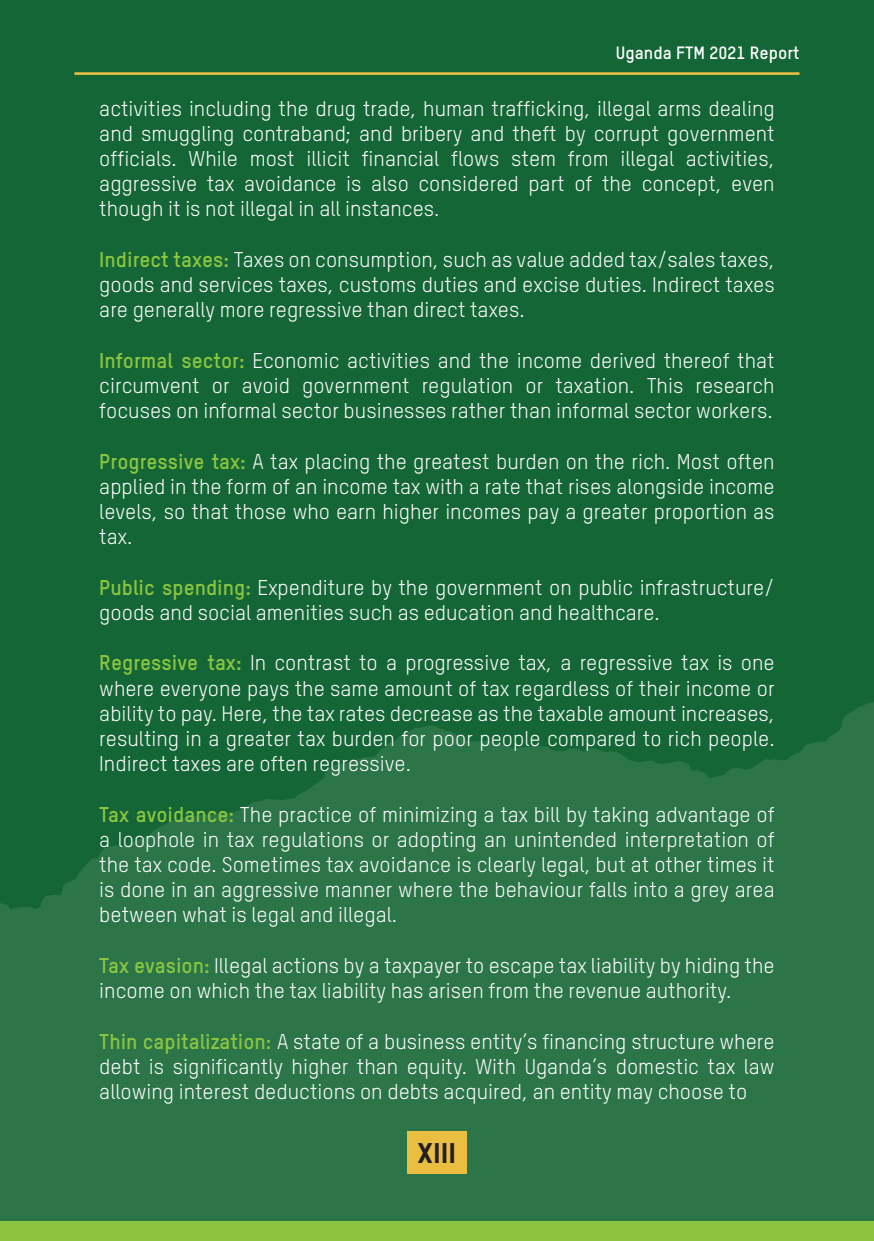
<style>
.page{position:relative;width:874px;height:1241px;background:#fff}
.page>*{position:absolute;margin:0;border:0;box-sizing:border-box;transform-origin:0 0}
.t1{font:28px "Oxfam TSTARPRO Headline";color:#231f20}
.t2{font:21px/25.2px "Oxfam TSTARPRO";color:#fff;text-align:justify}
.t3{font:700 17.5px "Oxfam TSTARPRO";color:#fff}
.s1{font-weight:700;color:#8bc640}
</style>
<div class="page">
<div style="left:0;top:0;width:873px;height:1240px;background:#146636"></div>
<svg style="left:0;top:702px;width:873px;height:518px;fill:#2b7549"></svg>
<div style="left:407px;top:1131px;width:59px;height:42px;background:#eabe41"></div>
<hr style="left:74px;top:72px;width:725px;height:3px;background:#eabe41">
<div style="left:0;top:1220px;width:873px;height:20px;background:#8cc440"></div>
<p class="t3" style="left:615px;top:42px;width:185px">Uganda FTM 2021 Report</p>
<p class="t2" style="left:99px;top:95px;width:676px">activities including the drug trade, human trafficking, illegal arms dealing and smuggling contraband; and bribery and theft by corrupt government officials. While most illicit financial flows stem from illegal activities, aggressive tax avoidance is also considered part of the concept, even though it is not illegal in all instances.</p>
<p class="t2" style="left:99px;top:246px;width:676px"><span class="s1">Indirect taxes:</span> Taxes on consumption, such as value added tax/sales taxes, goods and services taxes, customs duties and excise duties. Indirect taxes are generally more regressive than direct taxes.</p>
<p class="t2" style="left:99px;top:347px;width:676px"><span class="s1">Informal sector:</span> Economic activities and the income derived thereof that circumvent or avoid government regulation or taxation. This research focuses on informal sector businesses rather than informal sector workers.</p>
<p class="t2" style="left:99px;top:448px;width:676px"><span class="s1">Progressive tax:</span> A tax placing the greatest burden on the rich. Most often applied in the form of an income tax with a rate that rises alongside income levels, so that those who earn higher incomes pay a greater proportion as tax.</p>
<p class="t2" style="left:99px;top:574px;width:676px"><span class="s1">Public spending:</span> Expenditure by the government on public infrastructure/ goods and social amenities such as education and healthcare.</p>
<p class="t2" style="left:99px;top:650px;width:676px"><span class="s1">Regressive tax:</span> In contrast to a progressive tax, a regressive tax is one where everyone pays the same amount of tax regardless of their income or ability to pay. Here, the tax rates decrease as the taxable amount increases, resulting in a greater tax burden for poor people compared to rich people.<br>Indirect taxes are often regressive.</p>
<p class="t2" style="left:99px;top:801px;width:676px"><span class="s1">Tax avoidance:</span> The practice of minimizing a tax bill by taking advantage of a loophole in tax regulations or adopting an unintended interpretation of the tax code. Sometimes tax avoidance is clearly legal, but at other times it is done in an aggressive manner where the behaviour falls into a grey area between what is legal and illegal.</p>
<p class="t2" style="left:99px;top:952px;width:676px"><span class="s1">Tax evasion:</span> Illegal actions by a taxpayer to escape tax liability by hiding the income on which the tax liability has arisen from the revenue authority.</p>
<p class="t2" style="left:99px;top:1028px;width:676px"><span class="s1">Thin capitalization:</span> A state of a business entity’s financing structure where debt is significantly higher than equity. With Uganda’s domestic tax law allowing interest deductions on debts acquired, an entity may choose to</p>
<h1 class="t1" style="left:417px;top:1135px;width:40px">xiii</h1>
</div>
